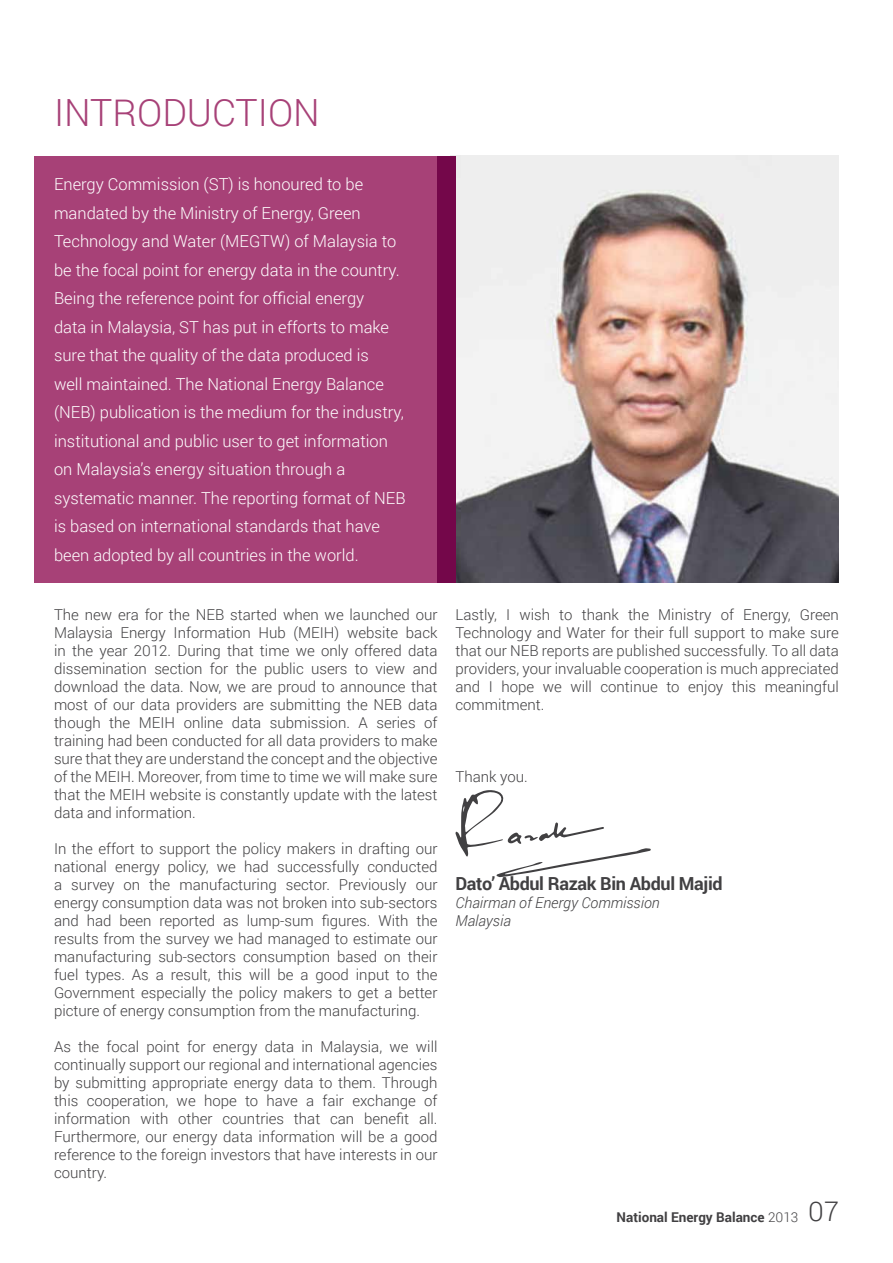
<style>
.page{position:relative;width:893px;height:1263px;background:#fff}
.page>*{position:absolute;margin:0;border:0;box-sizing:border-box;transform-origin:0 0}
.t1{font:300 37.5px "Roboto";color:#a74177}
.t2{font:700 18px "Roboto";letter-spacing:-.02em;color:#414042}
.t3{font:300 16.5px/28.5px "Roboto";color:#fff}
.t4{font:300 15px/18px "Roboto";color:#414042;text-align:justify}
.t5{font:italic 300 15px/18px "Roboto";color:#414042}
.t6{font:700 13.5px "Roboto";color:#414042}
.s1{font-weight:300}
.s2{font-weight:300;font-size:27px}
</style>
<div class="page">
<div style="left:34px;top:156px;width:403px;height:427px;background:#a74177"></div>
<img style="left:455px;top:156px;width:384px;height:427px">
<div style="left:437px;top:156px;width:18px;height:427px;background:#74074a"></div>
<svg style="left:455px;top:790px;width:196px;height:87px"></svg>
<h1 class="t1" style="left:54px;top:86px;width:267px">INTRODUCTION</h1>
<p class="t3" style="left:54px;top:169px;width:353px">Energy Commission (ST) is honoured to be mandated by the Ministry of Energy, Green Technology and Water (MEGTW) of Malaysia to be the focal point for energy data in the country.<br>Being the reference point for official energy<br>data in Malaysia, ST has put in efforts to make sure that the quality of the data produced is<br>well maintained. The National Energy Balance (NEB) publication is the medium for the industry, institutional and public user to get information on Malaysia’s energy situation through a systematic manner. The reporting format of NEB is based on international standards that have been adopted by all countries in the world.</p>
<p class="t4" style="left:54px;top:605px;width:385px">The new era for the NEB started when we launched our Malaysia Energy Information Hub (MEIH) website back in the year 2012. During that time we only offered data dissemination section for the public users to view and download the data. Now, we are proud to announce that most of our data providers are submitting the NEB data though the MEIH online data submission. A series of training had been conducted for all data providers to make sure that they are understand the concept and the objective of the MEIH. Moreover, from time to time we will make sure that the MEIH website is constantly update with the latest data and information.</p>
<p class="t4" style="left:54px;top:839px;width:385px">In the effort to support the policy makers in drafting our national energy policy, we had successfully conducted a survey on the manufacturing sector. Previously our energy consumption data was not broken into sub-sectors and had been reported as lump-sum figures. With the results from the survey we had managed to estimate our manufacturing sub-sectors consumption based on their fuel types. As a result, this will be a good input to the Government especially the policy makers to get a better picture of energy consumption from the manufacturing.</p>
<p class="t4" style="left:54px;top:1037px;width:385px">As the focal point for energy data in Malaysia, we will continually support our regional and international agencies by submitting appropriate energy data to them. Through this cooperation, we hope to have a fair exchange of information with other countries that can benefit all.<br>Furthermore, our energy data information will be a good reference to the foreign investors that have interests in our country.</p>
<p class="t4" style="left:455px;top:605px;width:385px">Lastly, I wish to thank the Ministry of Energy, Green Technology and Water for their full support to make sure that our NEB reports are published successfully. To all data providers, your invaluable cooperation is much appreciated and I hope we will continue to enjoy this meaningful commitment.</p>
<p class="t4" style="left:455px;top:767px;width:74px">Thank you.</p>
<p class="t2" style="left:455px;top:870px;width:269px">Dato’ Abdul Razak Bin Abdul Majid</p>
<p class="t5" style="left:455px;top:893px;width:206px">Chairman of Energy Commission<br>Malaysia</p>
<p class="t6" style="left:617px;top:1207px;width:224px">National Energy Balance <span class="s1">2013</span> <span class="s2">07</span></p>
</div>
